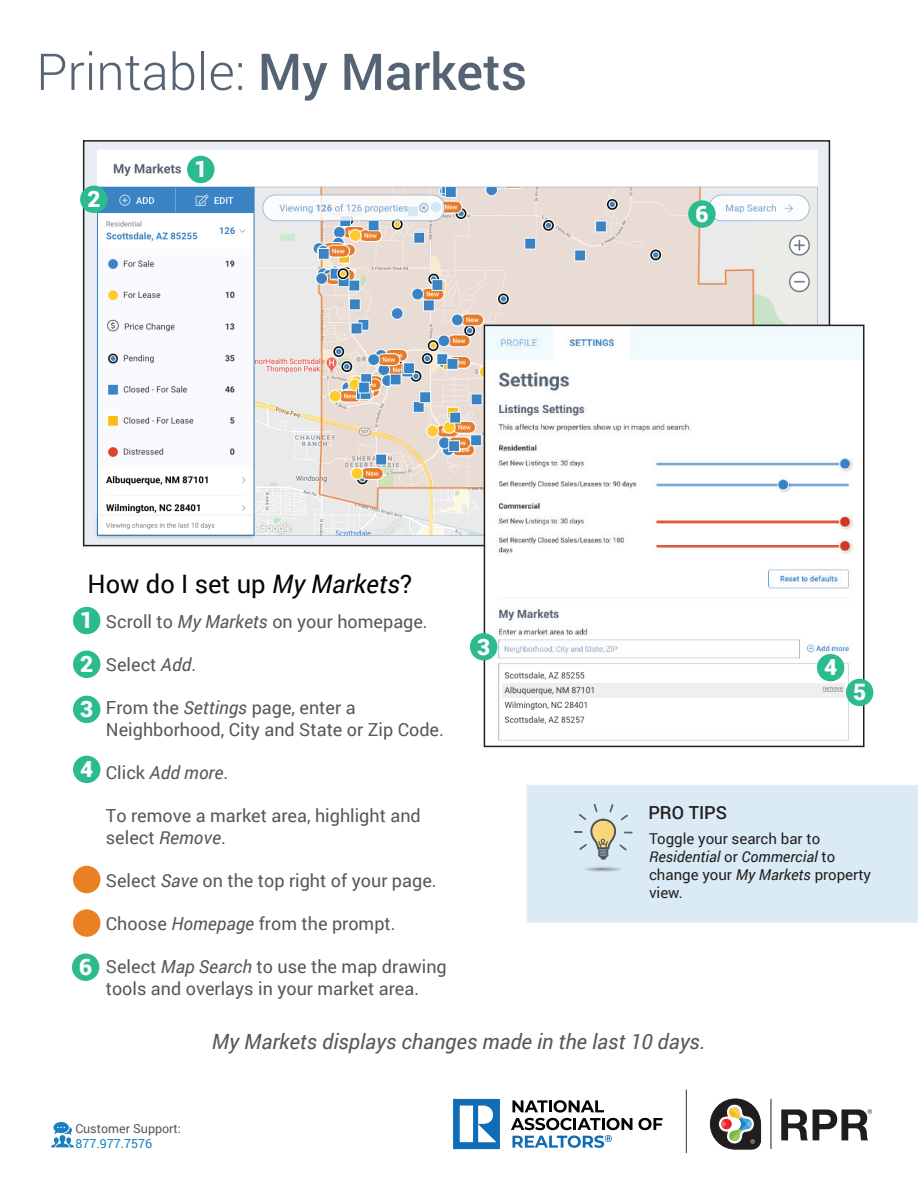
<style>
.page{position:relative;width:918px;height:1188px;background:#fff}
.page>*{position:absolute;margin:0;border:0;box-sizing:border-box;transform-origin:0 0}
.t1{font:300 50.7px "Roboto";color:#556374}
.t2{font:25.5px "Roboto";color:#040503}
.t3{font:900 22.65px "Roboto";color:#fff}
.t4{font:italic 21px "Roboto";color:#57585a}
.t5{font:18px/21.6px "Roboto";color:#57585a}
.t6{font:italic 18px "Roboto";color:#57585a}
.t7{font:500 18px "Roboto";color:#231f20}
.t8{font:15px/18px "Roboto";color:#231f20}
.t9{font:12.45px "Roboto";color:#57585a}
.t10{font:12.45px "Roboto";color:#1681c2}
.s1{font-weight:500}
.s2{font-style:italic}
.s3{font-style:normal}
</style>
<div class="page">
<svg style="left:453px;top:1099px;width:47px;height:50px"></svg>
<svg style="left:638px;top:1118px;width:25px;height:12px"></svg>
<svg style="left:511px;top:1100px;width:121px;height:48px"></svg>
<svg style="left:710px;top:1099px;width:51px;height:50px"></svg>
<hr style="left:771px;top:1099px;width:1px;height:50px;background:#211d1e">
<svg style="left:781px;top:1109px;width:91px;height:31px"></svg>
<hr style="left:686px;top:1089px;width:1px;height:64px;background:#211d1e">
<div style="left:527px;top:785px;width:391px;height:138px;background:#daebf5"></div>
<svg style="left:574px;top:804px;width:58px;height:69px;background:#ced9d8"></svg>
<img style="left:86px;top:143px;width:741px;height:400px">
<img style="left:487px;top:328px;width:374px;height:413px">
<div style="left:484px;top:325px;width:380px;height:422px;border:2px solid #231f20"></div>
<div style="left:73px;top:607px;width:27px;height:27px;background:#2cba8f;border-radius:50%"></div>
<div style="left:187px;top:156px;width:28px;height:27px;background:#2cba8f;border-radius:50%"></div>
<div style="left:73px;top:651px;width:27px;height:27px;background:#2cba8f;border-radius:50%"></div>
<div style="left:80px;top:186px;width:28px;height:27px;background:#2cba8f;border-radius:50%"></div>
<div style="left:73px;top:696px;width:27px;height:27px;background:#2cba8f;border-radius:50%"></div>
<div style="left:470px;top:633px;width:27px;height:28px;background:#2cba8f;border-radius:50%"></div>
<div style="left:73px;top:756px;width:27px;height:27px;background:#2cba8f;border-radius:50%"></div>
<div style="left:73px;top:866px;width:27px;height:27px;background:#e98024;border-radius:50%"></div>
<div style="left:73px;top:909px;width:27px;height:28px;background:#e98024;border-radius:50%"></div>
<div style="left:72px;top:954px;width:27px;height:27px;background:#2cba8f;border-radius:50%"></div>
<div style="left:688px;top:200px;width:28px;height:28px;background:#2cba8f;border-radius:50%"></div>
<img style="left:501px;top:667px;width:345px;height:61px">
<div style="left:817px;top:654px;width:27px;height:27px;background:#2cba8f;border-radius:50%"></div>
<div style="left:846px;top:679px;width:27px;height:27px;background:#2cba8f;border-radius:50%"></div>
<svg style="left:51px;top:1122px;width:23px;height:25px"></svg>
<h1 class="t1" style="left:36px;top:37px;width:492px">Printable: <span class="s1">My Markets</span></h1>
<p class="t3" style="left:87px;top:183px;width:15px">2</p>
<p class="t3" style="left:194px;top:153px;width:15px">1</p>
<p class="t3" style="left:695px;top:198px;width:15px">6</p>
<h2 class="t2" style="left:88px;top:566px;width:326px">How do I set up <span class="s2">My Markets</span>?</h2>
<p class="t5" style="left:106px;top:610px;width:323px">Scroll to <span class="s2">My Markets</span> on your homepage.</p>
<p class="t5" style="left:106px;top:653px;width:92px">Select <span class="s2">Add</span>.</p>
<p class="t5" style="left:106px;top:696px;width:340px">From the <span class="s2">Settings</span> page, enter a<br>Neighborhood, City and State or Zip Code.</p>
<p class="t6" style="left:106px;top:760px;width:124px"><span class="s3">Click</span> Add more<span class="s3">.</span></p>
<p class="t5" style="left:106px;top:804px;width:316px">To remove a market area, highlight and select <span class="s2">Remove</span>.</p>
<p class="t5" style="left:106px;top:869px;width:332px">Select <span class="s2">Save</span> on the top right of your page.</p>
<p class="t5" style="left:106px;top:912px;width:291px">Choose <span class="s2">Homepage</span> from the prompt.</p>
<p class="t5" style="left:106px;top:955px;width:342px">Select <span class="s2">Map Search</span> to use the map drawing tools and overlays in your market area.</p>
<p class="t4" style="left:212px;top:1026px;width:495px">My Markets displays changes made in the last 10 days.</p>
<p class="t3" style="left:80px;top:604px;width:15px">1</p>
<p class="t3" style="left:477px;top:631px;width:15px">3</p>
<p class="t3" style="left:80px;top:648px;width:15px">2</p>
<p class="t3" style="left:824px;top:651px;width:15px">4</p>
<p class="t3" style="left:853px;top:676px;width:15px">5</p>
<p class="t3" style="left:80px;top:693px;width:15px">3</p>
<p class="t3" style="left:80px;top:753px;width:15px">4</p>
<p class="t7" style="left:648px;top:799px;width:80px">PRO TIPS</p>
<p class="t8" style="left:649px;top:829px;width:224px">Toggle your search bar to<br><span class="s2">Residential</span> or <span class="s2">Commercial</span> to change your <span class="s2">My Markets</span> property view.</p>
<p class="t3" style="left:79px;top:951px;width:15px">6</p>
<p class="t9" style="left:75px;top:1120px;width:107px">Customer Support:</p>
<p class="t10" style="left:75px;top:1135px;width:78px">877.977.7576</p>
</div>
